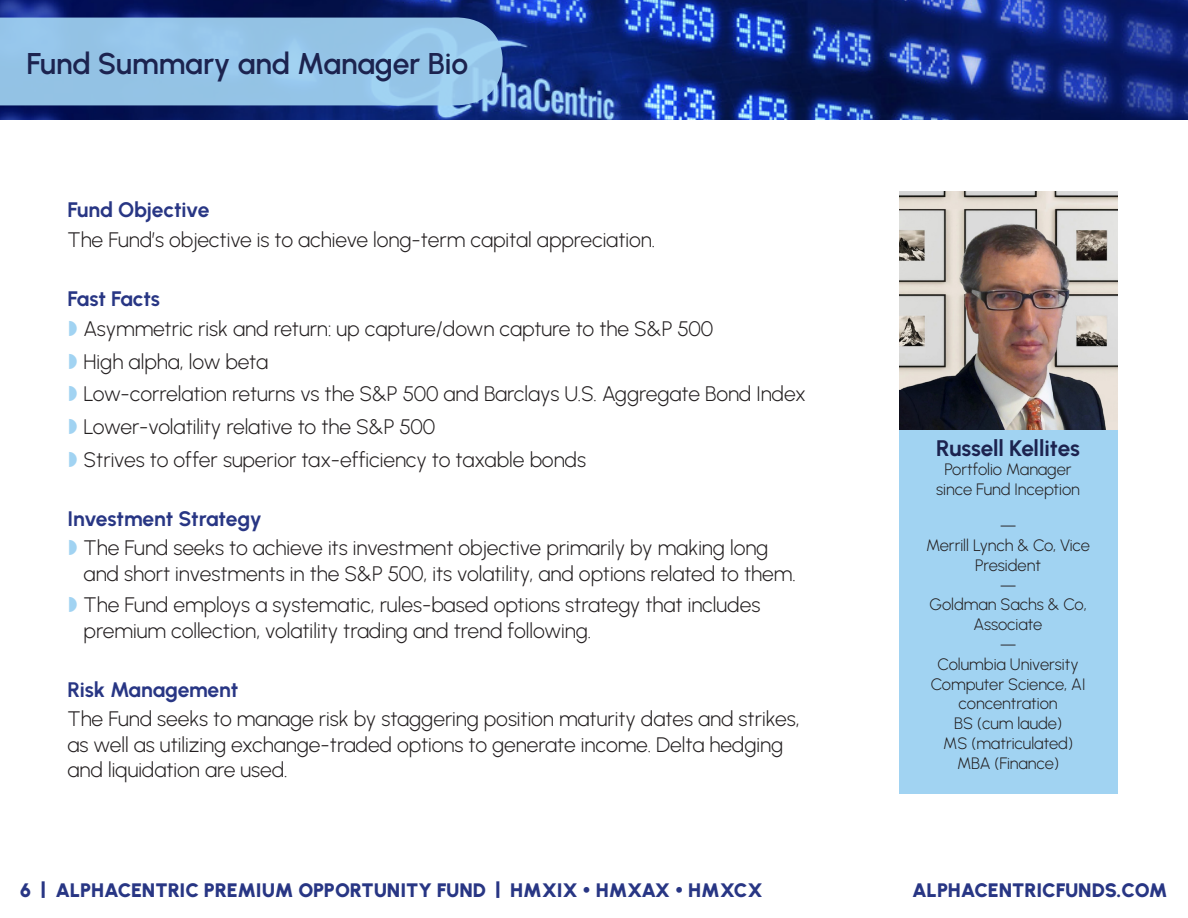
<style>
.page{position:relative;width:1188px;height:918px;background:#fff}
.page>*{position:absolute;margin:0;border:0;box-sizing:border-box;transform-origin:0 0}
.t1{font:600 30px "Urbanist";letter-spacing:-.01em;color:#1c234f}
.t2{font:700 22.5px "Urbanist";letter-spacing:-.005em;color:#1c234f}
.t3{font:300 21px/25.2px "Urbanist";letter-spacing:-.005em;color:#231f20}
.t4{font:700 21px "Urbanist";letter-spacing:-.01em;color:#283684}
.t5{font:900 19.5px "Urbanist";color:#283684}
.t6{font:300 16.5px/19.8px "Urbanist";letter-spacing:-.005em;color:#231f20;text-align:center}
</style>
<div class="page">
<img style="left:0;top:0;width:1188px;height:119px">
<svg style="left:0;top:17px;width:503px;height:88px;background:#93c2e6"></svg>
<div style="left:899px;top:192px;width:218px;height:602px;background:#a1d3f2"></div>
<img style="left:899px;top:191px;width:218px;height:238px">
<p class="t1" style="left:26px;top:44px;width:443px">Fund Summary and Manager Bio</p>
<p class="t4" style="left:68px;top:196px;width:143px">Fund Objective</p>
<p class="t3" style="left:68px;top:227px;width:589px">The Fund’s objective is to achieve long-term capital appreciation.</p>
<p class="t4" style="left:68px;top:285px;width:94px">Fast Facts</p>
<p class="t3" style="left:84px;top:315px;width:631px">Asymmetric risk and return: up capture/down capture to the S&amp;P 500</p>
<p class="t3" style="left:84px;top:348px;width:186px">High alpha, low beta</p>
<p class="t3" style="left:84px;top:381px;width:724px">Low-correlation returns vs the S&amp;P 500 and Barclays U.S. Aggregate Bond Index</p>
<p class="t3" style="left:84px;top:413px;width:353px">Lower-volatility relative to the S&amp;P 500</p>
<p class="t3" style="left:84px;top:446px;width:504px">Strives to offer superior tax-efficiency to taxable bonds</p>
<p class="t4" style="left:68px;top:504px;width:196px">Investment Strategy</p>
<p class="t3" style="left:84px;top:535px;width:714px">The Fund seeks to achieve its investment objective primarily by making long and short investments in the S&amp;P 500, its volatility, and options related to them.</p>
<p class="t3" style="left:84px;top:592px;width:678px">The Fund employs a systematic, rules-based options strategy that includes premium collection, volatility trading and trend following.</p>
<p class="t4" style="left:68px;top:676px;width:172px">Risk Management</p>
<p class="t3" style="left:68px;top:706px;width:734px">The Fund seeks to manage risk by staggering position maturity dates and strikes, as well as utilizing exchange-traded options to generate income. Delta hedging and liquidation are used.</p>
<p class="t2" style="left:936px;top:433px;width:145px">Russell Kellites</p>
<p class="t6" style="left:945px;top:459px;width:129px">Portfolio Manager</p>
<p class="t6" style="left:936px;top:479px;width:145px">since Fund Inception</p>
<p class="t6" style="left:1000px;top:515px;width:18px">—</p>
<p class="t6" style="left:926px;top:535px;width:166px">Merrill Lynch &amp; Co, Vice<br>President</p>
<p class="t6" style="left:1000px;top:575px;width:18px">—</p>
<p class="t6" style="left:929px;top:594px;width:159px">Goldman Sachs &amp; Co,<br>Associate</p>
<p class="t6" style="left:1000px;top:634px;width:18px">—</p>
<p class="t6" style="left:938px;top:654px;width:142px">Columbia University</p>
<p class="t6" style="left:931px;top:674px;width:156px">Computer Science, AI concentration</p>
<p class="t6" style="left:954px;top:713px;width:110px">BS (cum laude)</p>
<p class="t6" style="left:943px;top:733px;width:131px">MS (matriculated)</p>
<p class="t6" style="left:957px;top:753px;width:103px">MBA (Finance)</p>
<p class="t5" style="left:20px;top:877px;width:744px">6 | ALPHACENTRIC PREMIUM OPPORTUNITY FUND | HMXIX • HMXAX • HMXCX</p>
<p class="t5" style="left:912px;top:877px;width:257px">ALPHACENTRICFUNDS.COM</p>
</div>
